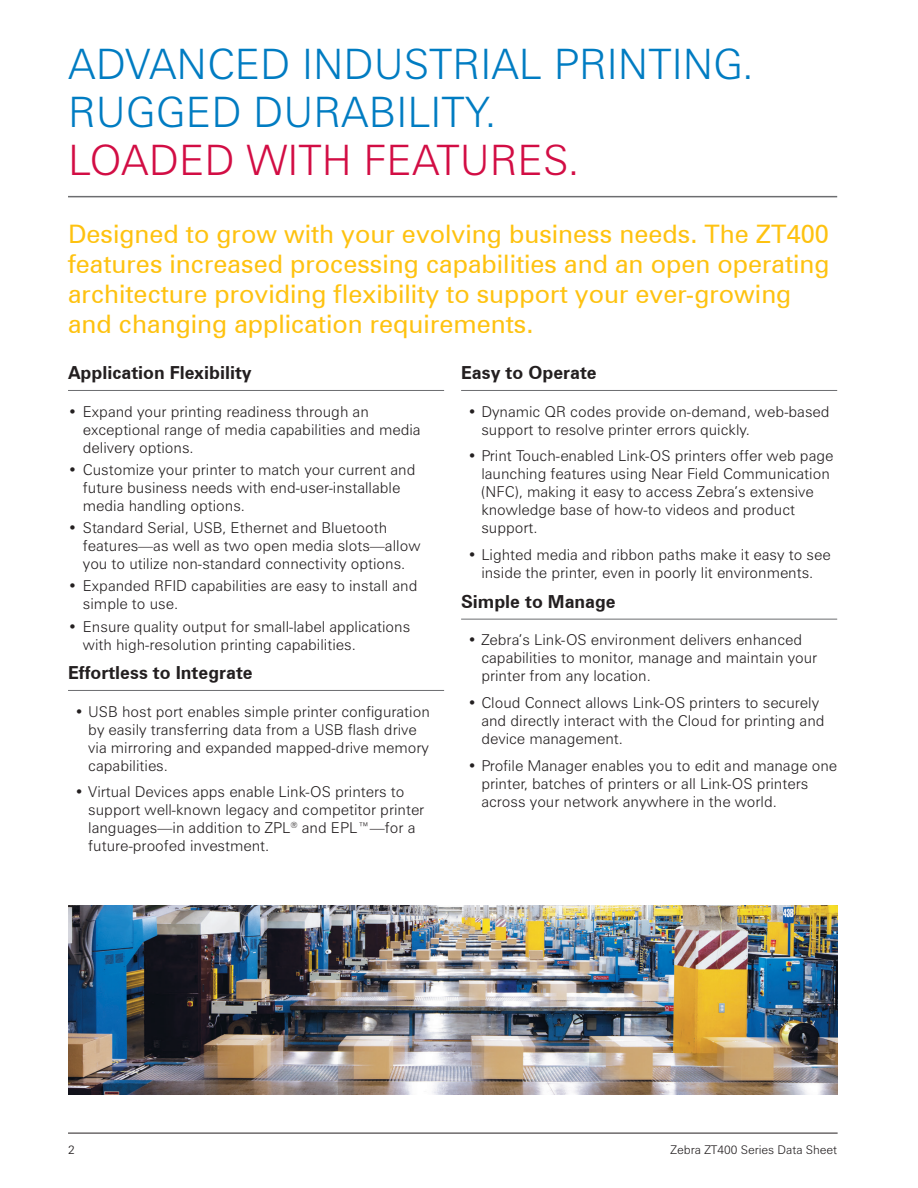
<style>
.page{position:relative;width:918px;height:1188px;background:#fff}
.page>*{position:absolute;margin:0;border:0;box-sizing:border-box;transform-origin:0 0}
._001_Page_header_wit{font:300 42px/48px "Zurich BT";color:#007cc2}
._003_Intro_para{font:25.5px/30px "Zurich BT";color:#fec210}
._003_Body_header_wit{font:700 18px "Zurich BT";color:#231f20}
.t1{font:300 15px/18px "Zurich BT";color:#231f20}
._020_Document_Footer{font:300 12px "Zurich BT";color:#231f20}
.s1{color:#d20d44}
</style>
<div class="page">
<hr style="left:68px;top:1133px;width:770px;height:1px;background:#231f20">
<hr style="left:68px;top:196px;width:769px;height:1px;background:#6c6d70">
<img style="left:68px;top:905px;width:769px;height:189px">
<hr style="left:68px;top:390px;width:376px;height:1px;background:#6c6d70">
<hr style="left:68px;top:690px;width:376px;height:1px;background:#6c6d70">
<hr style="left:461px;top:390px;width:376px;height:1px;background:#6c6d70">
<hr style="left:461px;top:619px;width:376px;height:1px;background:#6c6d70">
<p class="_001_Page_header_wit" style="left:68px;top:39px;width:687px">ADVANCED INDUSTRIAL PRINTING.<br>RUGGED DURABILITY.<br><span class="s1">LOADED WITH FEATURES.</span></p>
<p class="_003_Intro_para" style="left:68px;top:219px;width:763px">Designed to grow with your evolving business needs. The ZT400 features increased processing capabilities and an open operating architecture providing flexibility to support your ever-growing and changing application requirements.</p>
<p class="_003_Body_header_wit" style="left:68px;top:362px;width:185px">Application Flexibility</p>
<p class="t1" style="left:83px;top:402px;width:339px;text-indent:-15px">• Expand your printing readiness through an exceptional range of media capabilities and media delivery options.</p>
<p class="t1" style="left:83px;top:460px;width:334px;text-indent:-15px">• Customize your printer to match your current and future business needs with end-user-installable media handling options.</p>
<p class="t1" style="left:83px;top:519px;width:339px;text-indent:-15px">• Standard Serial, USB, Ethernet and Bluetooth features—as well as two open media slots—allow you to utilize non-standard connectivity options.</p>
<p class="t1" style="left:83px;top:577px;width:336px;text-indent:-15px">• Expanded RFID capabilities are easy to install and simple to use.</p>
<p class="t1" style="left:83px;top:617px;width:329px;text-indent:-15px">• Ensure quality output for small-label applications with high-resolution printing capabilities.</p>
<p class="_003_Body_header_wit" style="left:68px;top:662px;width:186px">Effortless to Integrate</p>
<p class="t1" style="left:88px;top:702px;width:343px;text-indent:-14px">• USB host port enables simple printer configuration by easily transferring data from a USB flash drive via mirroring and expanded mapped-drive memory capabilities.</p>
<p class="t1" style="left:88px;top:783px;width:338px;text-indent:-14px">• Virtual Devices apps enable Link-OS printers to support well-known legacy and competitor printer languages—in addition to ZPL<sup>®</sup> and EPL™—for a future-proofed investment.</p>
<p class="_003_Body_header_wit" style="left:461px;top:362px;width:137px">Easy to Operate</p>
<p class="t1" style="left:481px;top:402px;width:350px;text-indent:-14px">• Dynamic QR codes provide on-demand, web-based support to resolve printer errors quickly.</p>
<p class="t1" style="left:481px;top:447px;width:354px;text-indent:-14px">• Print Touch-enabled Link-OS printers offer web page launching features using Near Field Communication (NFC), making it easy to access Zebra’s extensive knowledge base of how-to videos and product support.</p>
<p class="t1" style="left:468px;top:546px;width:364px;text-align:center">• Lighted media and ribbon paths make it easy to see inside the printer, even in poorly lit environments.</p>
<p class="_003_Body_header_wit" style="left:461px;top:591px;width:156px">Simple to Manage</p>
<p class="t1" style="left:481px;top:631px;width:337px;text-indent:-14px">• Zebra’s Link-OS environment delivers enhanced capabilities to monitor, manage and maintain your printer from any location.</p>
<p class="t1" style="left:481px;top:694px;width:345px;text-indent:-14px">• Cloud Connect allows Link-OS printers to securely and directly interact with the Cloud for printing and device management.</p>
<p class="t1" style="left:481px;top:756px;width:357px;text-indent:-14px">• Profile Manager enables you to edit and manage one printer, batches of printers or all Link-OS printers across your network anywhere in the world.</p>
<p class="_020_Document_Footer" style="left:68px;top:1142px;width:8px">2</p>
<p class="_020_Document_Footer" style="left:671px;top:1142px;width:168px">Zebra ZT400 Series Data Sheet</p>
</div>
